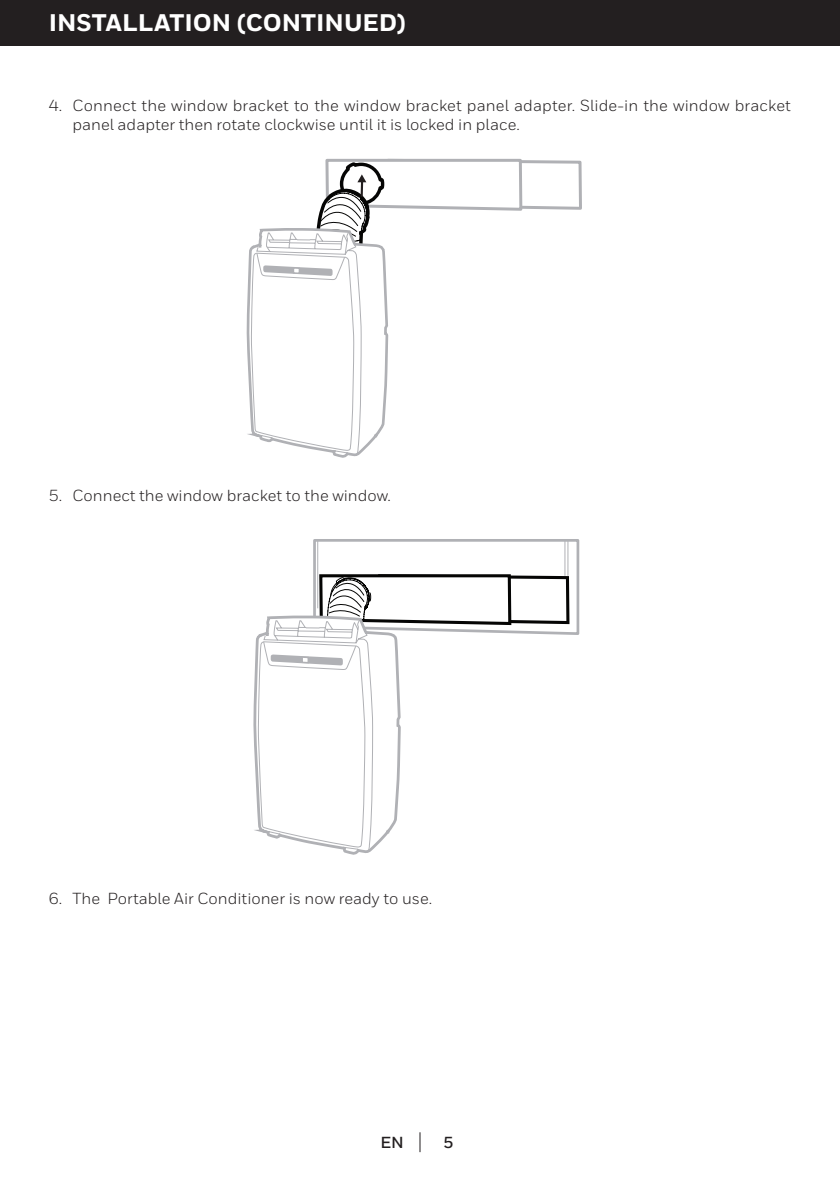
<style>
.page{position:relative;width:840px;height:1191px;background:#fff}
.page>*{position:absolute;margin:0;border:0;box-sizing:border-box;transform-origin:0 0}
.t1{font:800 24px "Honeywell Sans";color:#fff}
.t2{font:16px/19.2px "Honeywell Sans";color:#231f20}
.t3{font:700 16px "Honeywell Sans";color:#231f20}
</style>
<div class="page">
<svg style="left:419px;top:1132px;width:1px;height:20px"></svg>
<hr style="left:839px;top:0;width:1px;height:45px;background:#231f20">
<div style="left:0;top:0;width:839px;height:45px;background:#231f20"></div>
<svg style="left:246px;top:159px;width:335px;height:299px"></svg>
<svg style="left:253px;top:539px;width:326px;height:315px"></svg>
<p class="t1" style="left:49px;top:8px;width:358px">INSTALLATION (CONTINUED)</p>
<p class="t2" style="left:49px;top:96px;width:15px">4.</p>
<p class="t2" style="left:72px;top:96px;width:719px">Connect the window bracket to the window bracket panel adapter. Slide-in the window bracket panel adapter then rotate clockwise until it is locked in place.</p>
<p class="t2" style="left:49px;top:486px;width:15px">5.</p>
<p class="t2" style="left:72px;top:486px;width:320px">Connect the window bracket to the window.</p>
<p class="t2" style="left:49px;top:888px;width:15px">6.</p>
<p class="t2" style="left:72px;top:888px;width:361px">The Portable Air Conditioner is now ready to use.</p>
<p class="t3" style="left:380px;top:1132px;width:25px">EN</p>
<p class="t3" style="left:443px;top:1132px;width:11px">5</p>
</div>
